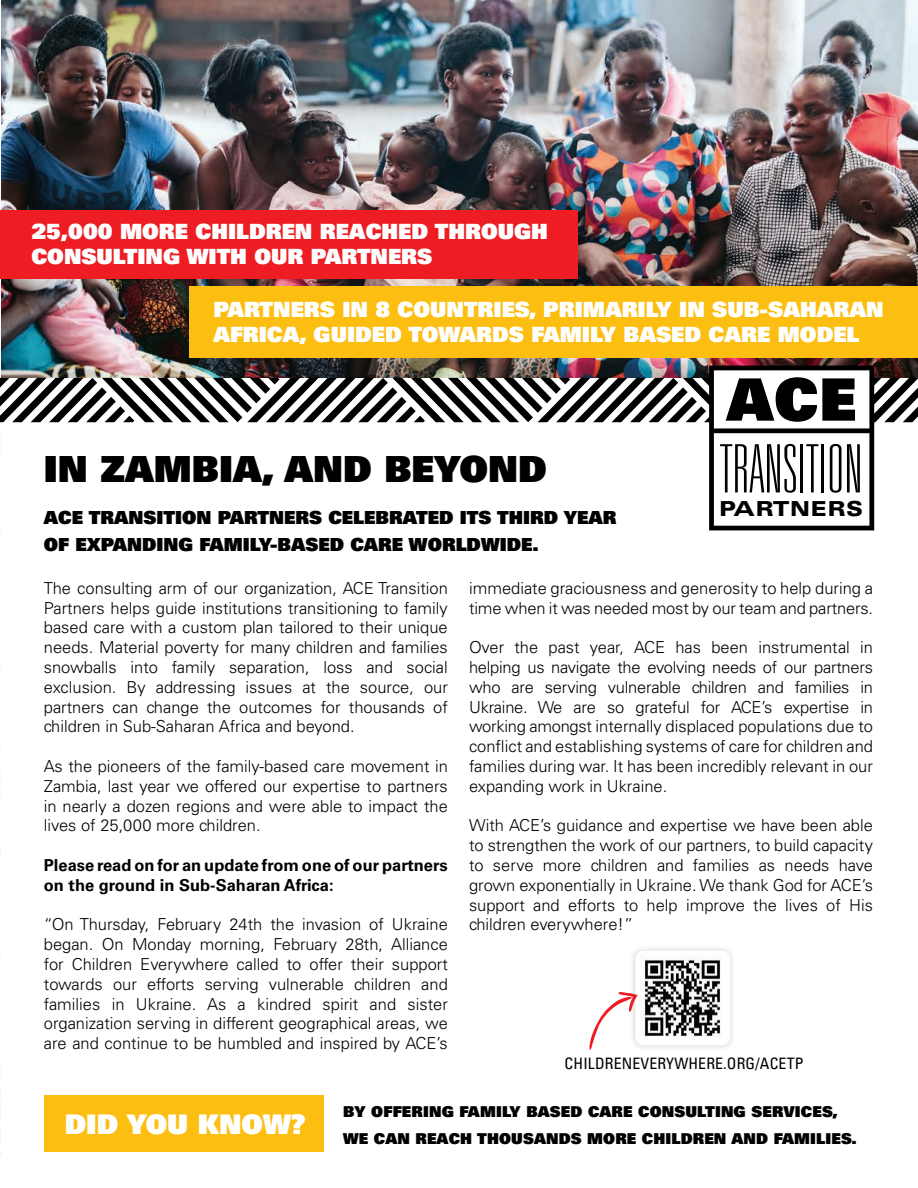
<style>
.page{position:relative;width:918px;height:1188px;background:#fff}
.page>*{position:absolute;margin:0;border:0;box-sizing:border-box;transform-origin:0 0}
.t1{font:100 ultra-condensed 66.75px "Univers LT Std";letter-spacing:.015em;color:#000001}
.t2{font:58.5px "Univers LT Std X Black";color:#000001}
.t3{font:36px "Univers LT Std X Black";color:#000001}
.t4{font:27px "Univers LT Std X Black";color:#fff}
.t5{font:21px/25.2px "Univers LT Std X Black";color:#fff}
.t6{font:900 expanded 20.7px "Univers LT Std";letter-spacing:.015em;color:#000001}
.t7{font:18px "Univers LT Std X Black";color:#000001}
.t8{font:300 16.5px/19.8px "Univers LT Std";color:#000001;text-align:justify}
.t9{font:700 16.5px/19.8px "Univers LT Std";color:#000001}
.t10{font:condensed 15.75px "Univers LT Std";letter-spacing:.01em;color:#000001}
.t11{font:15px "Univers LT Std X Black";letter-spacing:.01em;color:#000001}
</style>
<div class="page">
<img style="left:1px;top:0;width:917px;height:366px">
<img style="left:0;top:201px;width:1px;height:954px">
<div style="left:629px;top:944px;width:108px;height:108px;background:#f7f7f7"></div>
<div style="left:635px;top:951px;width:95px;height:94px;background:#fff;border-radius:8px"></div>
<img style="left:640px;top:956px;width:81px;height:81px">
<div style="left:44px;top:1095px;width:280px;height:56px;background:#fdbe12"></div>
<div style="left:0;top:210px;width:578px;height:69px;background:#ee1d23"></div>
<div style="left:190px;top:286px;width:728px;height:72px;background:#fdbe12"></div>
<svg style="left:589px;top:992px;width:49px;height:58px"></svg>
<svg style="left:0;top:366px;width:918px;height:164px"></svg>
<p class="t5" style="left:31px;top:219px;width:518px">25,000 MORE CHILDREN REACHED THROUGH</p>
<p class="t5" style="left:31px;top:244px;width:403px">CONSULTING WITH OUR PARTNERS</p>
<p class="t5" style="left:213px;top:296px;width:672px">PARTNERS IN 8 COUNTRIES, PRIMARILY IN SUB-SAHARAN<br>AFRICA, GUIDED TOWARDS FAMILY BASED CARE MODEL</p>
<p class="t2" style="left:727px;top:361px;width:131px">ACE</p>
<p class="t1" style="left:721px;top:435px;width:143px">TRANSITION</p>
<p class="t6" style="left:719px;top:497px;width:145px">PARTNERS</p>
<p class="t3" style="left:44px;top:445px;width:504px">IN ZAMBIA, AND BEYOND</p>
<p class="t7" style="left:44px;top:505px;width:574px">ACE TRANSITION PARTNERS CELEBRATED ITS THIRD YEAR</p>
<p class="t7" style="left:44px;top:532px;width:496px">OF EXPANDING FAMILY-BASED CARE WORLDWIDE.</p>
<p class="t8" style="left:44px;top:578px;width:406px">The consulting arm of our organization, ACE Transition Partners helps guide institutions transitioning to family based care with a custom plan tailored to their unique needs. Material poverty for many children and families snowballs into family separation, loss and social exclusion. By addressing issues at the source, our partners can change the outcomes for thousands of children in Sub-Saharan Africa and beyond.</p>
<p class="t8" style="left:44px;top:756px;width:406px">As the pioneers of the family-based care movement in Zambia, last year we offered our expertise to partners in nearly a dozen regions and were able to impact the lives of 25,000 more children.</p>
<p class="t9" style="left:44px;top:855px;width:405px">Please read on for an update from one of our partners on the ground in Sub-Saharan Africa:</p>
<p class="t8" style="left:44px;top:915px;width:406px">“On Thursday, February 24th the invasion of Ukraine began. On Monday morning, February 28th, Alliance for Children Everywhere called to offer their support towards our efforts serving vulnerable children and families in Ukraine. As a kindred spirit and sister organization serving in different geographical areas, we are and continue to be humbled and inspired by ACE’s</p>
<p class="t8" style="left:469px;top:578px;width:406px">immediate graciousness and generosity to help during a time when it was needed most by our team and partners.</p>
<p class="t8" style="left:469px;top:638px;width:406px">Over the past year, ACE has been instrumental in helping us navigate the evolving needs of our partners who are serving vulnerable children and families in Ukraine. We are so grateful for ACE’s expertise in working amongst internally displaced populations due to conflict and establishing systems of care for children and families during war. It has been incredibly relevant in our expanding work in Ukraine.</p>
<p class="t8" style="left:469px;top:816px;width:406px">With ACE’s guidance and expertise we have been able to strengthen the work of our partners, to build capacity to serve more children and families as needs have grown exponentially in Ukraine. We thank God for ACE’s support and efforts to help improve the lives of His children everywhere!”</p>
<p class="t4" style="left:65px;top:1106px;width:242px">DID YOU KNOW?</p>
<p class="t10" style="left:565px;top:1054px;width:240px">CHILDRENEVERYWHERE.ORG/ACETP</p>
<p class="t11" style="left:343px;top:1102px;width:496px">BY OFFERING FAMILY BASED CARE CONSULTING SERVICES,</p>
<p class="t11" style="left:343px;top:1129px;width:515px">WE CAN REACH THOUSANDS MORE CHILDREN AND FAMILIES.</p>
</div>
